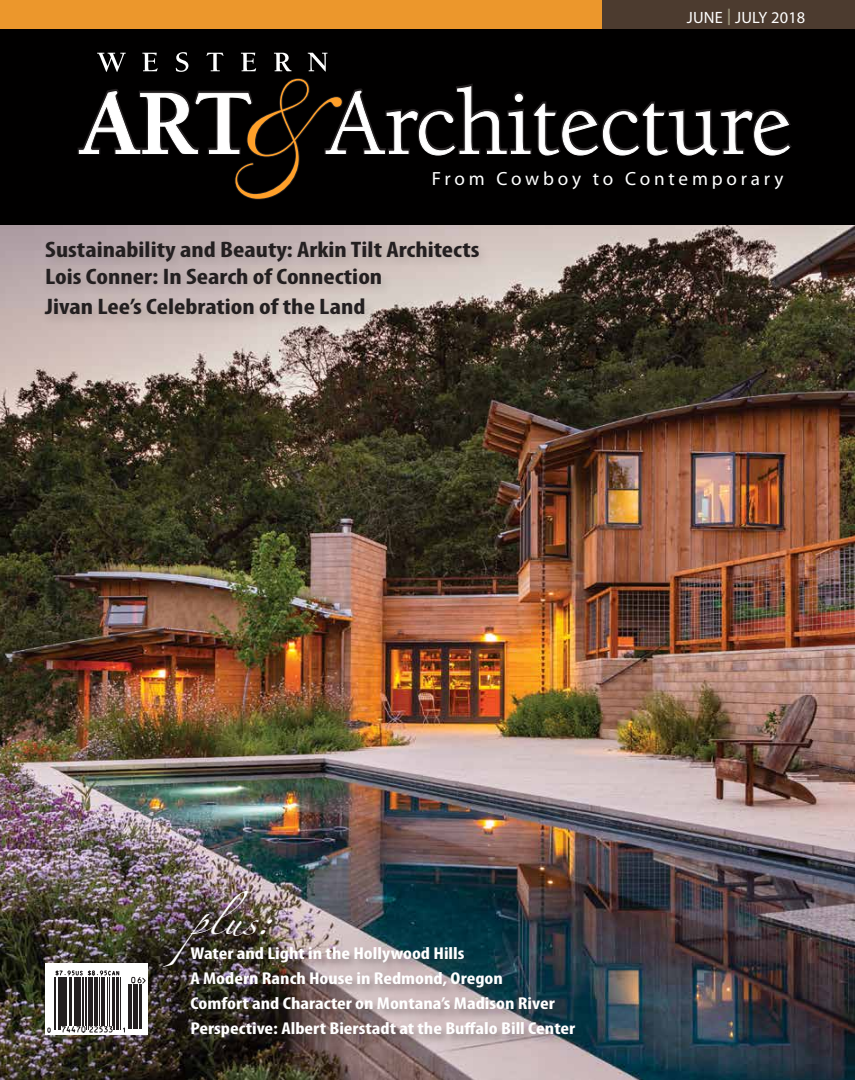
<style>
.page{position:relative;width:855px;height:1080px;background:#fff}
.page>*{position:absolute;margin:0;border:0;box-sizing:border-box;transform-origin:0 0}
.t1{font:25.75px "Zapfino";color:#fff;scale:1.2 1}
.t2{font:700 condensed 22.5px/27.5px "Myriad Pro";color:#231f20;scale:1.2 1}
.t3{font:19.12px "Myriad";letter-spacing:.2em;color:#fff}
.t4{font:700 condensed 17.25px/25px "Myriad Pro";color:#fff;scale:1.2 1}
.t5{font:16.38px "Myriad";letter-spacing:.01em;color:#fff}
.s1{font-weight:700;color:#968f76}
</style>
<div class="page">
<div style="left:595px;top:0;width:260px;height:30px;background:#4c3b2f"></div>
<img style="left:0;top:224px;width:855px;height:856px">
<div style="left:0;top:0;width:602px;height:30px;background:#ec972c"></div>
<svg style="left:45px;top:964px;width:103px;height:71px"></svg>
<hr style="left:54px;top:977px;width:1px;height:52px;background:#231f20">
<hr style="left:55px;top:977px;width:1px;height:52px;background:#231f20">
<hr style="left:58px;top:977px;width:2px;height:52px;background:#231f20">
<hr style="left:60px;top:977px;width:1px;height:52px;background:#231f20">
<hr style="left:62px;top:977px;width:2px;height:49px;background:#231f20">
<hr style="left:64px;top:977px;width:2px;height:49px;background:#231f20">
<hr style="left:67px;top:977px;width:1px;height:49px;background:#231f20">
<hr style="left:69px;top:977px;width:2px;height:49px;background:#231f20">
<hr style="left:72px;top:977px;width:1px;height:49px;background:#231f20">
<hr style="left:74px;top:977px;width:2px;height:49px;background:#231f20">
<hr style="left:76px;top:977px;width:2px;height:49px;background:#231f20">
<hr style="left:79px;top:977px;width:2px;height:49px;background:#231f20">
<hr style="left:83px;top:977px;width:1px;height:49px;background:#231f20">
<hr style="left:85px;top:977px;width:1px;height:49px;background:#231f20">
<hr style="left:86px;top:977px;width:1px;height:52px;background:#231f20">
<hr style="left:88px;top:977px;width:1px;height:52px;background:#231f20">
<hr style="left:89px;top:977px;width:1px;height:49px;background:#231f20">
<hr style="left:91px;top:977px;width:2px;height:49px;background:#231f20">
<hr style="left:94px;top:977px;width:1px;height:49px;background:#231f20">
<hr style="left:96px;top:977px;width:1px;height:49px;background:#231f20">
<hr style="left:99px;top:977px;width:1px;height:49px;background:#231f20">
<hr style="left:101px;top:977px;width:2px;height:49px;background:#231f20">
<hr style="left:104px;top:977px;width:1px;height:49px;background:#231f20">
<hr style="left:107px;top:977px;width:1px;height:49px;background:#231f20">
<hr style="left:109px;top:977px;width:1px;height:49px;background:#231f20">
<hr style="left:112px;top:977px;width:1px;height:49px;background:#231f20">
<hr style="left:114px;top:977px;width:1px;height:52px;background:#231f20">
<hr style="left:116px;top:977px;width:2px;height:52px;background:#231f20">
<hr style="left:119px;top:977px;width:1px;height:52px;background:#231f20">
<hr style="left:120px;top:977px;width:1px;height:52px;background:#231f20">
<hr style="left:128px;top:985px;width:1px;height:44px;background:#231f20">
<hr style="left:129px;top:985px;width:1px;height:44px;background:#231f20">
<hr style="left:131px;top:985px;width:1px;height:44px;background:#231f20">
<hr style="left:133px;top:985px;width:2px;height:44px;background:#231f20">
<hr style="left:136px;top:985px;width:1px;height:44px;background:#231f20">
<hr style="left:138px;top:985px;width:1px;height:44px;background:#231f20">
<hr style="left:139px;top:985px;width:3px;height:44px;background:#231f20">
<svg style="left:47px;top:1028px;width:4px;height:5px"></svg>
<svg style="left:62px;top:1026px;width:51px;height:7px"></svg>
<svg style="left:55px;top:970px;width:64px;height:6px"></svg>
<svg style="left:131px;top:977px;width:15px;height:7px"></svg>
<div style="left:0;top:29px;width:855px;height:195px;background:#010000"></div>
<svg style="left:78px;top:86px;width:713px;height:70px"></svg>
<svg style="left:97px;top:52px;width:247px;height:148px"></svg>
<div style="left:41px;top:237px;width:451px;height:90px;background:#231f20;opacity:.15"></div>
<div style="left:162px;top:889px;width:424px;height:160px;background:#231f20;opacity:.35"></div>
<p class="t5" style="left:687px;top:9px;width:120px">JUNE <span class="s1">|</span> JULY 2018</p>
<p class="t3" style="left:432px;top:169px;width:353px">From Cowboy to Contemporary</p>
<h2 class="t2" style="left:45px;top:235px;width:364px">Sustainability and Beauty: Arkin Tilt Architects<br>Lois Conner: In Search of Connection</h2>
<h2 class="t2" style="left:45px;top:293px;width:269px">Jivan Lee’s Celebration of the Land</h2>
<h1 class="t1" style="left:190px;top:911px;width:70px">plus :</h1>
<p class="t4" style="left:190px;top:941px;width:322px">Water and Light in the Hollywood Hills<br>A Modern Ranch House in Redmond, Oregon<br>Comfort and Character on Montana’s Madison River Perspective: Albert Bierstadt at the Buffalo Bill Center</p>
</div>
